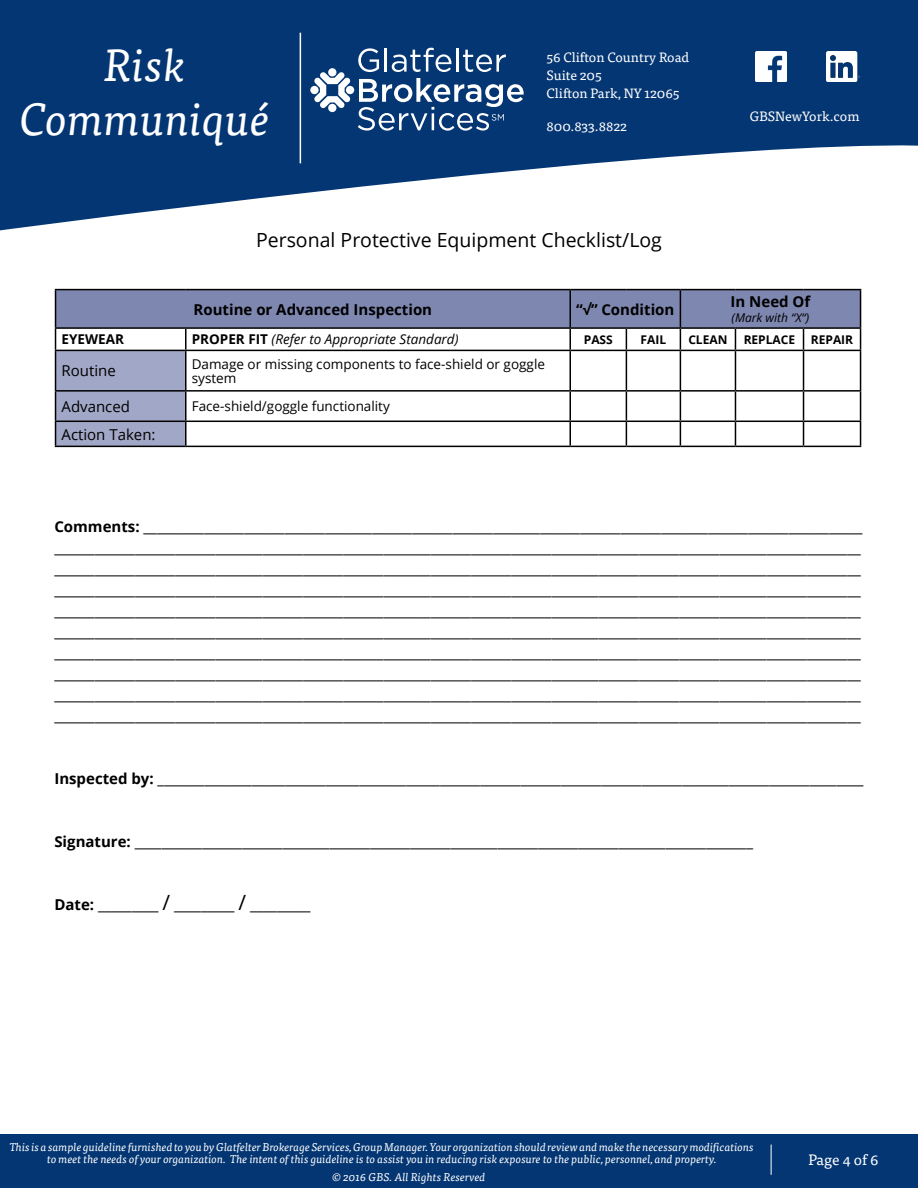
<style>
.page{position:relative;width:918px;height:1188px;background:#fff}
.page>*{position:absolute;margin:0;border:0;box-sizing:border-box;transform-origin:0 0}
.t1{font:italic 45px/54px "Tisa Pro";color:#fff;text-align:center}
.t2{font:19.5px "Open Sans";color:#000}
.t3{font:15px/21px "Open Sans";color:#000}
.t4{font:700 15px "Open Sans";color:#000}
.t5{font:15px "Tisa Pro";color:#fff}
.t6{font:13.5px/13.5px "Open Sans";color:#000}
.t7{font:13.5px/18px "Tisa Pro";color:#fff}
.t8{font:italic 13.5px "Open Sans";color:#000}
.t9{font:700 13.5px "Open Sans";color:#000}
.t10{font:700 12px "Open Sans";color:#000}
.t11{font:italic 12px "Open Sans";color:#000}
.t12{font:italic 11.25px/12px "Tisa Pro";color:#fff;text-align:center}
.s1{font-weight:700;font-style:normal}
.s2{font-weight:700}
.s3{font-size:21px}
</style>
<div class="page">
<svg style="left:0;top:0;width:918px;height:230px;fill:#043673"></svg>
<div style="left:0;top:1134px;width:918px;height:54px;background:#043673"></div>
<img style="left:755px;top:51px;width:31px;height:31px">
<img style="left:826px;top:51px;width:33px;height:31px">
<svg style="left:358px;top:48px;width:21px;height:24px"></svg>
<hr style="left:385px;top:48px;width:2px;height:24px;background:#fff">
<svg style="left:392px;top:48px;width:59px;height:24px"></svg>
<hr style="left:456px;top:48px;width:3px;height:24px;background:#fff">
<svg style="left:463px;top:50px;width:43px;height:22px"></svg>
<svg style="left:358px;top:78px;width:166px;height:53px"></svg>
<div style="left:328px;top:68px;width:8px;height:8px;background:#fff;border-radius:50%"></div>
<div style="left:328px;top:104px;width:8px;height:8px;background:#fff;border-radius:50%"></div>
<div style="left:346px;top:86px;width:8px;height:8px;background:#fff;border-radius:50%"></div>
<div style="left:310px;top:86px;width:9px;height:8px;background:#fff;border-radius:50%"></div>
<svg style="left:314px;top:72px;width:36px;height:36px"></svg>
<hr style="left:55px;top:289px;width:131px;height:1px;background:#000">
<hr style="left:186px;top:289px;width:384px;height:1px;background:#000">
<hr style="left:570px;top:289px;width:56px;height:1px;background:#000">
<hr style="left:626px;top:289px;width:54px;height:1px;background:#000">
<hr style="left:680px;top:289px;width:55px;height:1px;background:#000">
<hr style="left:735px;top:289px;width:69px;height:1px;background:#000">
<hr style="left:804px;top:289px;width:57px;height:1px;background:#000">
<svg style="left:55px;top:290px;width:806px;height:156px"></svg>
<hr style="left:55px;top:446px;width:131px;height:1px;background:#000">
<hr style="left:186px;top:446px;width:384px;height:1px;background:#000">
<hr style="left:570px;top:446px;width:56px;height:1px;background:#000">
<hr style="left:626px;top:446px;width:54px;height:1px;background:#000">
<hr style="left:680px;top:446px;width:55px;height:1px;background:#000">
<hr style="left:735px;top:446px;width:69px;height:1px;background:#000">
<hr style="left:804px;top:446px;width:57px;height:1px;background:#000">
<hr style="left:300px;top:33px;width:1px;height:130px;background:#fff">
<hr style="left:771px;top:1145px;width:1px;height:30px;background:#fff">
<h1 class="t1" style="left:20px;top:35px;width:252px">Risk<br>Communiqué</h1>
<p class="t7" style="left:547px;top:47px;width:144px">56 Clifton Country Road<br>Suite 205<br>Clifton Park, NY 12065</p>
<p class="t7" style="left:547px;top:116px;width:82px">800.833.8822</p>
<h2 class="t2" style="left:256px;top:226px;width:407px">Personal Protective Equipment Checklist/Log</h2>
<p class="t4" style="left:194px;top:299px;width:240px">Routine or Advanced Inspection</p>
<p class="t4" style="left:576px;top:299px;width:100px">“√” Condition</p>
<p class="t7" style="left:750px;top:106px;width:111px">GBSNewYork.com</p>
<p class="t4" style="left:731px;top:291px;width:81px">In Need Of</p>
<p class="t11" style="left:732px;top:309px;width:79px">(Mark with “X“)</p>
<p class="t9" style="left:62px;top:330px;width:64px">EYEWEAR</p>
<p class="t8" style="left:192px;top:330px;width:268px"><span class="s1">PROPER FIT</span> (Refer to Appropriate Standard)</p>
<p class="t10" style="left:584px;top:331px;width:31px">PASS</p>
<p class="t10" style="left:641px;top:331px;width:27px">FAIL</p>
<p class="t10" style="left:688px;top:331px;width:41px">CLEAN</p>
<p class="t10" style="left:744px;top:331px;width:53px">REPLACE</p>
<p class="t10" style="left:811px;top:331px;width:44px">REPAIR</p>
<p class="t3" style="left:62px;top:360px;width:56px">Routine</p>
<p class="t6" style="left:192px;top:357px;width:355px">Damage or missing components to face-shield or goggle system</p>
<p class="t3" style="left:62px;top:395px;width:70px">Advanced</p>
<p class="t6" style="left:192px;top:399px;width:200px">Face-shield/goggle functionality</p>
<p class="t3" style="left:62px;top:423px;width:96px">Action Taken:</p>
<p class="t3" style="left:54px;top:515px;width:810px"><span class="s2">Comments:</span> ___________________________________________________________________________________________________________ ________________________________________________________________________________________________________________________ ________________________________________________________________________________________________________________________ ________________________________________________________________________________________________________________________ ________________________________________________________________________________________________________________________ ________________________________________________________________________________________________________________________ ________________________________________________________________________________________________________________________ ________________________________________________________________________________________________________________________ ________________________________________________________________________________________________________________________ ________________________________________________________________________________________________________________________</p>
<p class="t3" style="left:54px;top:767px;width:811px"><span class="s2">Inspected by:</span> _________________________________________________________________________________________________________</p>
<p class="t3" style="left:54px;top:830px;width:700px"><span class="s2">Signature:</span> ____________________________________________________________________________________________</p>
<p class="t3" style="left:54px;top:893px;width:258px"><span class="s2">Date:</span> _________ <span class="s3">/</span> _________ <span class="s3">/</span> _________</p>
<p class="t12" style="left:10px;top:1140px;width:746px">This is a sample guideline furnished to you by Glatfelter Brokerage Services, Group Manager. Your organization should review and make the necessary modifications to meet the needs of your organization. The intent of this guideline is to assist you in reducing risk exposure to the public, personnel, and property.</p>
<p class="t12" style="left:332px;top:1170px;width:155px">© 2016 GBS. All Rights Reserved</p>
<p class="t5" style="left:808px;top:1149px;width:72px">Page 4 of 6</p>
</div>
